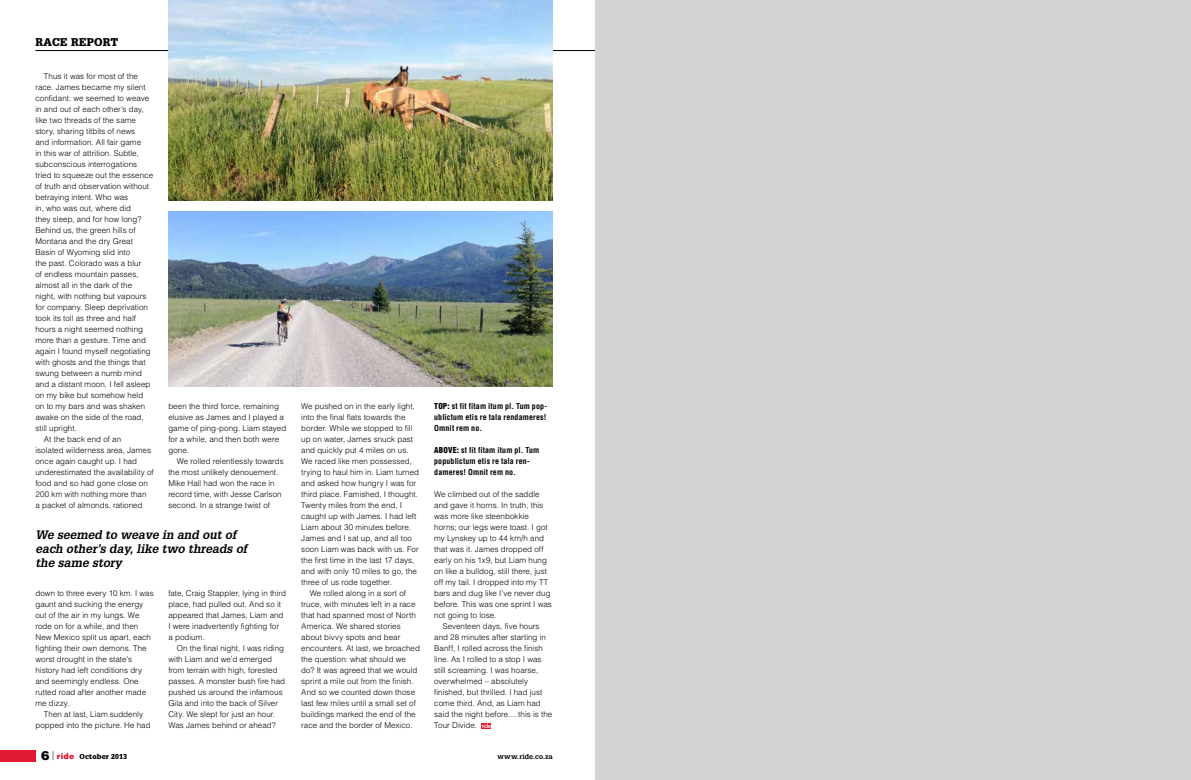
<style>
.page{position:relative;width:1191px;height:780px;background:#fff}
.page>*{position:absolute;margin:0;border:0;box-sizing:border-box;transform-origin:0 0}
.t1{font:italic 700 12px/14px "Glypha LT Std";color:#000}
.t2{font:900 11px "Glypha LT Std";letter-spacing:.015em;color:#000}
.t3{font:300 8px/11px "Helvetica LT Std";letter-spacing:.005em;color:#000}
.t4{font:700 condensed 8px/11px "Helvetica LT Std";letter-spacing:.02em;color:#000;text-align:justify}
.t5{font:900 7px "Glypha LT Std";letter-spacing:.02em;color:#000}
.t6{font:700 7px "Glypha LT Std";letter-spacing:.025em;color:#000}
.s1{font-weight:900}
.s2{font-family:"Helvetica LT Std";font-size:12.5px}
.s3{font-weight:300;font-size:9px}
.s4{font-family:"Helvetica LT Std";font-size:8px;color:#e11931}
</style>
<div class="page">
<div style="left:0;top:750px;width:35px;height:11px;background:#e11931"></div>
<hr style="left:35px;top:50px;width:560px;height:1px;background:#000">
<div style="left:595px;top:0;width:596px;height:780px;background:#d1d3d4"></div>
<svg style="left:482px;top:723px;width:9px;height:5px"></svg>
<img style="left:168px;top:0;width:385px;height:200px">
<img style="left:168px;top:211px;width:385px;height:176px">
<h2 class="t2" style="left:35px;top:35px;width:84px">RACE REPORT</h2>
<p class="t3" style="left:44px;top:70px;width:96px">Thus it was for most of the</p>
<p class="t3" style="left:35px;top:81px;width:112px">race. James became my silent</p>
<p class="t3" style="left:35px;top:92px;width:115px">confidant: we seemed to weave</p>
<p class="t3" style="left:35px;top:103px;width:110px">in and out of each other’s day,</p>
<p class="t3" style="left:35px;top:114px;width:102px">like two threads of the same</p>
<p class="t3" style="left:35px;top:125px;width:101px">story, sharing titbits of news</p>
<p class="t3" style="left:35px;top:136px;width:107px">and information. All fair game</p>
<p class="t3" style="left:35px;top:147px;width:105px">in this war of attrition. Subtle,</p>
<p class="t3" style="left:35px;top:158px;width:103px">subconscious interrogations</p>
<p class="t3" style="left:35px;top:169px;width:119px">tried to squeeze out the essence</p>
<p class="t3" style="left:35px;top:180px;width:115px">of truth and observation without</p>
<p class="t3" style="left:35px;top:191px;width:94px">betraying intent. Who was</p>
<p class="t3" style="left:35px;top:202px;width:97px">in, who was out, where did</p>
<p class="t3" style="left:35px;top:213px;width:107px">they sleep, and for how long?</p>
<p class="t3" style="left:35px;top:224px;width:102px">Behind us, the green hills of</p>
<p class="t3" style="left:35px;top:235px;width:99px">Montana and the dry Great</p>
<p class="t3" style="left:35px;top:246px;width:96px">Basin of Wyoming slid into</p>
<p class="t3" style="left:35px;top:257px;width:107px">the past. Colorado was a blur</p>
<p class="t3" style="left:35px;top:268px;width:105px">of endless mountain passes,</p>
<p class="t3" style="left:35px;top:279px;width:98px">almost all in the dark of the</p>
<p class="t3" style="left:35px;top:290px;width:112px">night, with nothing but vapours</p>
<p class="t3" style="left:35px;top:301px;width:114px">for company. Sleep deprivation</p>
<p class="t3" style="left:35px;top:312px;width:102px">took its toll as three and half</p>
<p class="t3" style="left:35px;top:323px;width:109px">hours a night seemed nothing</p>
<p class="t3" style="left:35px;top:334px;width:112px">more than a gesture. Time and</p>
<p class="t3" style="left:35px;top:345px;width:117px">again I found myself negotiating</p>
<p class="t3" style="left:35px;top:356px;width:112px">with ghosts and the things that</p>
<p class="t3" style="left:35px;top:367px;width:108px">swung between a numb mind</p>
<p class="t3" style="left:35px;top:378px;width:117px">and a distant moon. I fell asleep</p>
<p class="t3" style="left:35px;top:389px;width:109px">on my bike but somehow held</p>
<p class="t3" style="left:35px;top:400px;width:111px">on to my bars and was shaken</p>
<p class="t3" style="left:35px;top:411px;width:110px">awake on the side of the road,</p>
<p class="t3" style="left:35px;top:422px;width:43px">still upright.</p>
<p class="t3" style="left:44px;top:433px;width:79px">At the back end of an</p>
<p class="t3" style="left:35px;top:444px;width:117px">isolated wilderness area, James</p>
<p class="t3" style="left:35px;top:455px;width:103px">once again caught up. I had</p>
<p class="t3" style="left:35px;top:466px;width:120px">underestimated the availability of</p>
<p class="t3" style="left:35px;top:477px;width:114px">food and so had gone close on</p>
<p class="t3" style="left:35px;top:488px;width:113px">200 km with nothing more than</p>
<p class="t3" style="left:35px;top:499px;width:109px">a packet of almonds, rationed</p>
<p class="t3" style="left:168px;top:400px;width:119px">been the third force, remaining elusive as James and I played a game of ping-pong. Liam stayed for a while, and then both were gone.</p>
<p class="t3" style="left:168px;top:455px;width:117px;text-indent:9px">We rolled relentlessly towards the most unlikely denouement.<br>Mike Hall had won the race in record time, with Jesse Carlson second. In a strange twist of</p>
<h1 class="t1" style="left:35px;top:527px;width:213px">We seemed to weave in and out of each other’s day, like two threads of the same story</h1>
<p class="t3" style="left:35px;top:587px;width:120px">down to three every 10 km. I was gaunt and sucking the energy out of the air in my lungs. We rode on for a while, and then<br>New Mexico split us apart, each fighting their own demons. The worst drought in the state’s history had left conditions dry and seemingly endless. One rutted road after another made me dizzy.</p>
<p class="t3" style="left:35px;top:708px;width:117px;text-align:center">Then at last, Liam suddenly popped into the picture. He had</p>
<p class="t3" style="left:168px;top:587px;width:119px">fate, Craig Stappler, lying in third place, had pulled out. And so it appeared that James, Liam and<br>I were inadvertently fighting for<br>a podium.</p>
<p class="t3" style="left:168px;top:642px;width:118px;text-indent:9px">On the final night, I was riding with Liam and we’d emerged from terrain with high, forested passes. A monster bush fire had pushed us around the infamous<br>Gila and into the back of Silver<br>City. We slept for just an hour.<br>Was James behind or ahead?</p>
<p class="t3" style="left:301px;top:400px;width:115px">We pushed on in the early light,</p>
<p class="t3" style="left:301px;top:411px;width:106px">into the final flats towards the</p>
<p class="t3" style="left:301px;top:422px;width:113px">border. While we stopped to fill</p>
<p class="t3" style="left:301px;top:433px;width:113px">up on water, James snuck past</p>
<p class="t3" style="left:301px;top:444px;width:109px">and quickly put 4 miles on us.</p>
<p class="t3" style="left:301px;top:455px;width:112px">We raced like men possessed,</p>
<p class="t3" style="left:301px;top:466px;width:119px">trying to haul him in. Liam turned</p>
<p class="t3" style="left:301px;top:477px;width:116px">and asked how hungry I was for</p>
<p class="t3" style="left:301px;top:488px;width:118px">third place. Famished, I thought.</p>
<p class="t3" style="left:301px;top:499px;width:102px">Twenty miles from the end, I</p>
<p class="t3" style="left:301px;top:510px;width:117px">caught up with James. I had left</p>
<p class="t3" style="left:301px;top:521px;width:111px">Liam about 30 minutes before.</p>
<p class="t3" style="left:301px;top:532px;width:112px">James and I sat up, and all too</p>
<p class="t3" style="left:301px;top:543px;width:119px">soon Liam was back with us. For</p>
<p class="t3" style="left:301px;top:554px;width:115px">the first time in the last 17 days,</p>
<p class="t3" style="left:301px;top:565px;width:117px">and with only 10 miles to go, the</p>
<p class="t3" style="left:301px;top:576px;width:92px">three of us rode together.</p>
<p class="t3" style="left:310px;top:587px;width:98px">We rolled along in a sort of</p>
<p class="t3" style="left:301px;top:598px;width:116px">truce, with minutes left in a race</p>
<p class="t3" style="left:301px;top:609px;width:116px">that had spanned most of North</p>
<p class="t3" style="left:301px;top:620px;width:101px">America. We shared stories</p>
<p class="t3" style="left:301px;top:631px;width:101px">about bivvy spots and bear</p>
<p class="t3" style="left:301px;top:642px;width:120px">encounters. At last, we broached</p>
<p class="t3" style="left:301px;top:653px;width:106px">the question: what should we</p>
<p class="t3" style="left:301px;top:664px;width:118px">do? It was agreed that we would</p>
<p class="t3" style="left:301px;top:675px;width:114px">sprint a mile out from the finish.</p>
<p class="t3" style="left:301px;top:686px;width:115px">And so we counted down those</p>
<p class="t3" style="left:301px;top:697px;width:116px">last few miles until a small set of</p>
<p class="t3" style="left:301px;top:708px;width:116px">buildings marked the end of the</p>
<p class="t3" style="left:301px;top:719px;width:113px">race and the border of Mexico.</p>
<p class="t4" style="left:434px;top:400px;width:114px"><span class="s1">TOP:</span> st fit fitam itum pl. Tum pop&shy;ublictum etis re tala rendameres!<br>Omnit rem no.</p>
<p class="t4" style="left:434px;top:444px;width:107px;text-align:left"><span class="s1">ABOVE:</span> st fit fitam itum pl. Tum popublictum etis re tala ren&shy;dameres! Omnit rem no.</p>
<p class="t3" style="left:434px;top:488px;width:107px">We climbed out of the saddle</p>
<p class="t3" style="left:434px;top:499px;width:111px">and gave it horns. In truth, this</p>
<p class="t3" style="left:434px;top:510px;width:96px">was more like steenbokkie</p>
<p class="t3" style="left:434px;top:521px;width:115px">horns; our legs were toast. I got</p>
<p class="t3" style="left:434px;top:532px;width:111px">my Lynskey up to 44 km/h and</p>
<p class="t3" style="left:434px;top:543px;width:111px">that was it. James dropped off</p>
<p class="t3" style="left:434px;top:554px;width:114px">early on his 1x9, but Liam hung</p>
<p class="t3" style="left:434px;top:565px;width:114px">on like a bulldog, still there, just</p>
<p class="t3" style="left:434px;top:576px;width:116px">off my tail. I dropped into my TT</p>
<p class="t3" style="left:434px;top:587px;width:118px">bars and dug like I’ve never dug</p>
<p class="t3" style="left:434px;top:598px;width:119px">before. This was one sprint I was</p>
<p class="t3" style="left:434px;top:609px;width:64px">not going to lose.</p>
<p class="t3" style="left:443px;top:620px;width:98px">Seventeen days, five hours</p>
<p class="t3" style="left:434px;top:631px;width:113px">and 28 minutes after starting in</p>
<p class="t3" style="left:434px;top:642px;width:110px">Banff, I rolled across the finish</p>
<p class="t3" style="left:434px;top:653px;width:109px">line. As I rolled to a stop I was</p>
<p class="t3" style="left:434px;top:664px;width:105px">still screaming. I was hoarse,</p>
<p class="t3" style="left:434px;top:675px;width:95px">overwhelmed – absolutely</p>
<p class="t3" style="left:434px;top:686px;width:110px">finished, but thrilled. I had just</p>
<p class="t3" style="left:434px;top:697px;width:108px">come third. And, as Liam had</p>
<p class="t3" style="left:434px;top:708px;width:120px">said the night before… this is the</p>
<p class="t3" style="left:434px;top:719px;width:44px">Tour Divide.</p>
<p class="t5" style="left:41px;top:752px;width:87px"><span class="s2">6</span> <span class="s3">|</span> <span class="s4">ride</span> October 2013</p>
<p class="t6" style="left:497px;top:752px;width:57px">www.ride.co.za</p>
</div>
